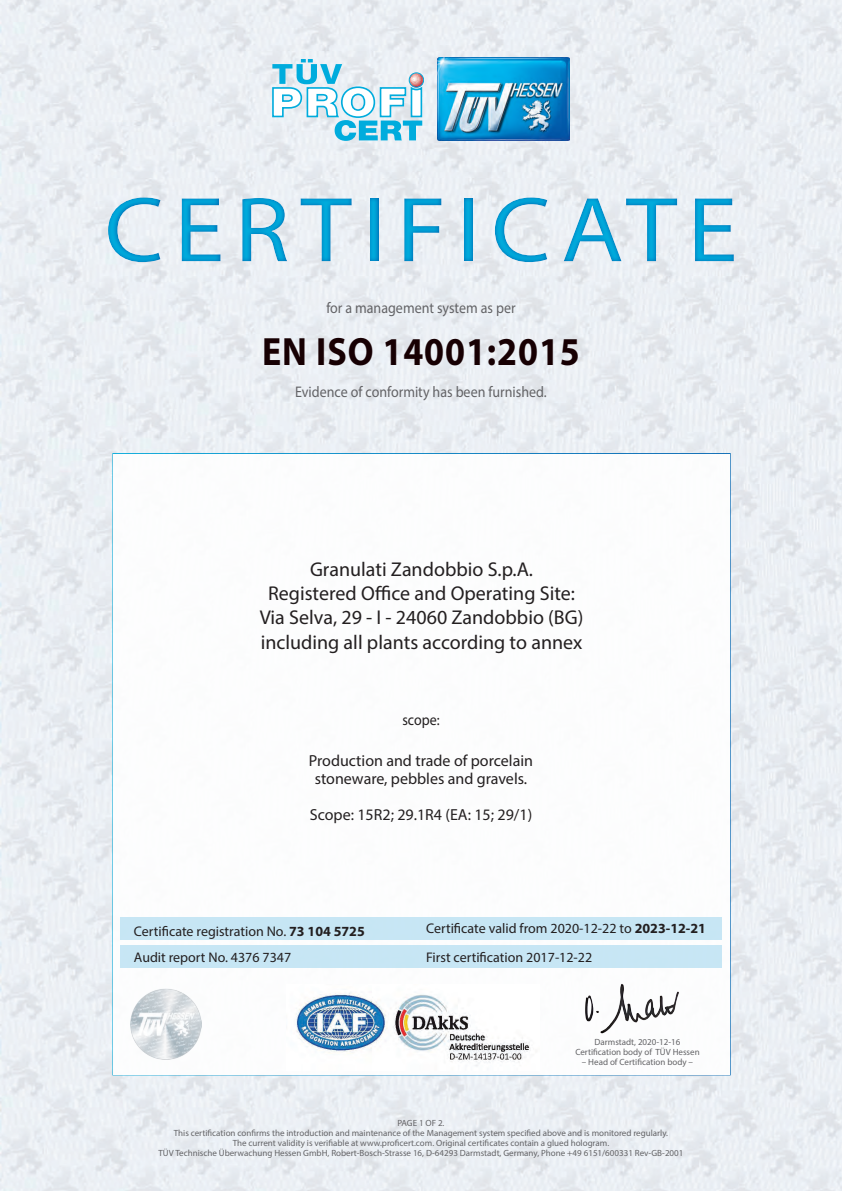
<style>
.page{position:relative;width:842px;height:1191px;background:#fff}
.page>*{position:absolute;margin:0;border:0;box-sizing:border-box;transform-origin:0 0}
.t1{font:93px "Myriad Pro";letter-spacing:.1em;color:#00acdd;scale:1.1 1}
.t2{font:700 39.6px "Myriad Pro";letter-spacing:.025em;color:#170003;scale:.91 1}
.t3{font:20px/24px "Myriad Pro";color:#231f20;text-align:center}
.t4{font:16px/18px "Myriad Pro";color:#231f20;text-align:center}
.t5{font:15.4px "Myriad Pro";color:#636366;scale:.91 1}
.t6{font:15.4px "Myriad Pro";color:#231f20;scale:.91 1}
.t7{font:14px/26px "Myriad Pro";color:#231f20}
.t8{font:9px/10px "Myriad Pro";color:#636366;text-align:center}
.s1{font-weight:700}
</style>
<div class="page">
<img style="left:0;top:0;width:842px;height:1191px">
<img style="left:437px;top:57px;width:132px;height:83px">
<svg style="left:272px;top:59px;width:152px;height:82px"></svg>
<div style="left:112px;top:453px;width:619px;height:622px;background:#fff;border:2px solid #fff"></div>
<div style="left:120px;top:945px;width:602px;height:23px;background:#c1e4f4"></div>
<div style="left:121px;top:917px;width:601px;height:22px;background:#c1e4f4"></div>
<img style="left:296px;top:992px;width:234px;height:74px">
<div style="left:0;top:172px;width:842px;height:114px;background:#006bb6;opacity:.75"></div>
<img style="left:585px;top:984px;width:94px;height:50px">
<img style="left:130px;top:988px;width:71px;height:71px">
<h1 class="t1" style="left:104px;top:173px;width:577px">CERTIFICATE</h1>
<p class="t5" style="left:326px;top:298px;width:209px">for a management system as per</p>
<p class="t2" style="left:262px;top:326px;width:351px">EN ISO 14001:2015</p>
<p class="t5" style="left:295px;top:382px;width:278px">Evidence of conformity has been furnished.</p>
<p class="t3" style="left:260px;top:557px;width:325px">Granulati Zandobbio S.p.A.<br>Registered Office and Operating Site:<br>Via Selva, 29 - I - 24060 Zandobbio (BG) including all plants according to annex</p>
<p class="t6" style="left:402px;top:710px;width:42px">scope:</p>
<p class="t4" style="left:309px;top:751px;width:226px">Production and trade of porcelain stoneware, pebbles and gravels.</p>
<p class="t4" style="left:310px;top:805px;width:224px">Scope: 15R2; 29.1R4 (EA: 15; 29/1)</p>
<p class="t7" style="left:134px;top:917px;width:232px">Certificate registration No. <span class="s1">73 104 5725<br></span>Audit report No. 4376 7347</p>
<p class="t7" style="left:426px;top:915px;width:281px">Certificate valid from 2020-12-22 to <span class="s1">2023-12-21</span></p>
<p class="t7" style="left:426px;top:943px;width:168px">First certification 2017-12-22</p>
<p class="t8" style="left:575px;top:1037px;width:126px">Darmstadt, 2020-12-16<br>Certification body of TÜV Hessen</p>
<p class="t8" style="left:582px;top:1057px;width:113px">– Head of Certification body –</p>
<p class="t8" style="left:159px;top:1118px;width:526px">PAGE 1 OF 2.<br>This certification confirms the introduction and maintenance of the Management system specified above and is monitored regularly.<br>The current validity is verifiable at www.proficert.com. Original certificates contain a glued hologram.<br>TÜV Technische Überwachung Hessen GmbH, Robert-Bosch-Strasse 16, D-64293 Darmstadt, Germany, Phone +49 6151/600331 Rev-GB-2001</p>
</div>
